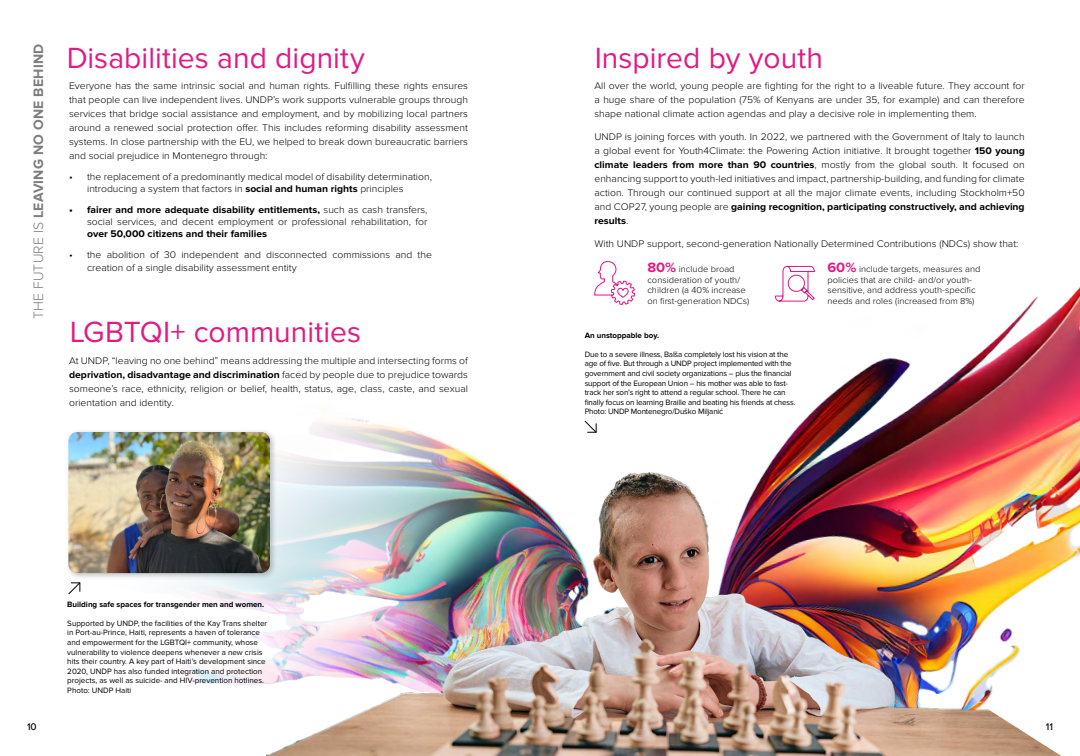
<style>
.page{position:relative;width:1080px;height:756px;background:#fff}
.page>*{position:absolute;margin:0;border:0;box-sizing:border-box;transform-origin:0 0}
.t1{font:30.3px "Proxima Nova";color:#e01b83}
.t2{font:700 14.1px "Proxima Nova";letter-spacing:.015em;color:#7e7e7e}
.t3{font:300 10px/14px "Proxima Nova";color:#000;text-align:justify;scale:1.04 1}
.t4{font:700 10px "Proxima Nova";color:#000;scale:1.04 1}
.t5{font:500 10px "Proxima Nova";color:#000}
.t6{font:300 9px/10.8px "Proxima Nova";color:#000;scale:1.04 1}
.t7{font:8px/9.6px "Proxima Nova";letter-spacing:-.015em;color:#000}
.t8{font:700 8px "Proxima Nova";color:#000}
.s1{font-weight:300}
.s2{font-weight:700}
.s3{font-weight:700;font-size:14px;color:#e01b83}
</style>
<div class="page">
<img style="left:774px;top:287px;width:306px;height:166px">
<img style="left:147px;top:408px;width:320px;height:278px">
<img style="left:266px;top:453px;width:814px;height:303px">
<svg style="left:775px;top:266px;width:40px;height:36px"></svg>
<svg style="left:594px;top:261px;width:42px;height:44px"></svg>
<svg style="left:68px;top:582px;width:13px;height:13px"></svg>
<div style="left:65px;top:429px;width:212px;height:151px;background:#000;opacity:.23"></div>
<img style="left:68px;top:432px;width:202px;height:141px">
<svg style="left:584px;top:421px;width:13px;height:12px"></svg>
<h2 class="t2" style="left:30px;top:319px;width:276px;rotate:-90deg"><span class="s1">THE FUTURE IS</span> LEAVING NO ONE BEHIND</h2>
<h1 class="t1" style="left:66px;top:40px;width:300px">Disabilities and dignity</h1>
<p class="t3" style="left:69px;top:79px;width:385px">Everyone has the same intrinsic social and human rights. Fulfilling these rights ensures that people can live independent lives. UNDP’s work supports vulnerable groups through services that bridge social assistance and employment, and by mobilizing local partners around a renewed social protection offer. This includes reforming disability assessment systems. In close partnership with the EU, we helped to break down bureaucratic barriers and social prejudice in Montenegro through:</p>
<p class="t3" style="left:87px;top:171px;width:333px;line-height:12px;text-indent:-18px">• the replacement of a predominantly medical model of disability determination, introducing a system that factors in <span class="s2">social and human rights</span> principles</p>
<p class="t3" style="left:69px;top:204px;width:346px;line-height:12px;text-align:right"><span class="s2">• fairer and more adequate disability entitlements,</span> such as cash transfers, social services, and decent employment or professional rehabilitation, for</p>
<p class="t4" style="left:87px;top:228px;width:175px">over 50,000 citizens and their families</p>
<p class="t3" style="left:87px;top:249px;width:333px;line-height:13px;text-indent:-18px">• the abolition of 30 independent and disconnected commissions and the creation of a single disability assessment entity</p>
<h1 class="t1" style="left:69px;top:314px;width:294px">LGBTQI+ communities</h1>
<p class="t3" style="left:69px;top:353px;width:385px">At UNDP, “leaving no one behind” means addressing the multiple and intersecting forms of <span class="s2">deprivation, disadvantage and discrimination</span> faced by people due to prejudice towards someone’s race, ethnicity, religion or belief, health, status, age, class, caste, and sexual orientation and identity.</p>
<p class="t8" style="left:67px;top:600px;width:198px">Building safe spaces for transgender men and women.</p>
<p class="t7" style="left:67px;top:618px;width:201px">Supported by UNDP, the facilities of the Kay Trans shelter in Port-au-Prince, Haiti, represents a haven of tolerance and empowerment for the LGBTQI+ community, whose vulnerability to violence deepens whenever a new crisis hits their country. A key part of Haiti’s development since 2020, UNDP has also funded integration and protection projects, as well as suicide- and HIV-prevention hotlines.<br>Photo: UNDP Haiti</p>
<h1 class="t1" style="left:594px;top:40px;width:230px">Inspired by youth</h1>
<p class="t3" style="left:594px;top:79px;width:415px">All over the world, young people are fighting for the right to a liveable future. They account for a huge share of the population (75% of Kenyans are under 35, for example) and can therefore shape national climate action agendas and play a decisive role in implementing them.</p>
<p class="t3" style="left:594px;top:130px;width:415px">UNDP is joining forces with youth. In 2022, we partnered with the Government of Italy to launch a global event for Youth4Climate: the Powering Action initiative. It brought together <span class="s2">150 young climate leaders from more than 90 countries</span>, mostly from the global south. It focused on enhancing support to youth-led initiatives and impact, partnership-building, and funding for climate action. Through our continued support at all the major climate events, including Stockholm+50 and COP27, young people are <span class="s2">gaining recognition, participating constructively, and achieving results</span>.</p>
<p class="t3" style="left:594px;top:237px;width:409px">With UNDP support, second-generation Nationally Determined Contributions (NDCs) show that:</p>
<p class="t6" style="left:647px;top:264px;width:100px"><span class="s3">80%</span> include broad consideration of youth/ children (a 40% increase on first-generation NDCs)</p>
<p class="t6" style="left:827px;top:264px;width:149px"><span class="s3">60%</span> include targets, measures and policies that are child- and/or youth&shy;sensitive, and address youth-specific needs and roles (increased from 8%)</p>
<p class="t8" style="left:585px;top:331px;width:76px">An unstoppable boy.</p>
<p class="t7" style="left:585px;top:349px;width:212px">Due to a severe illness, Balša completely lost his vision at the age of five. But through a UNDP project implemented with the government and civil society organizations – plus the financial support of the European Union – his mother was able to fast&shy;track her son’s right to attend a regular school. There he can finally focus on learning Braille and beating his friends at chess.<br>Photo: UNDP Montenegro/Duško Miljanić</p>
<p class="t5" style="left:27px;top:719px;width:11px">10</p>
<p class="t5" style="left:1046px;top:719px;width:9px">11</p>
</div>
